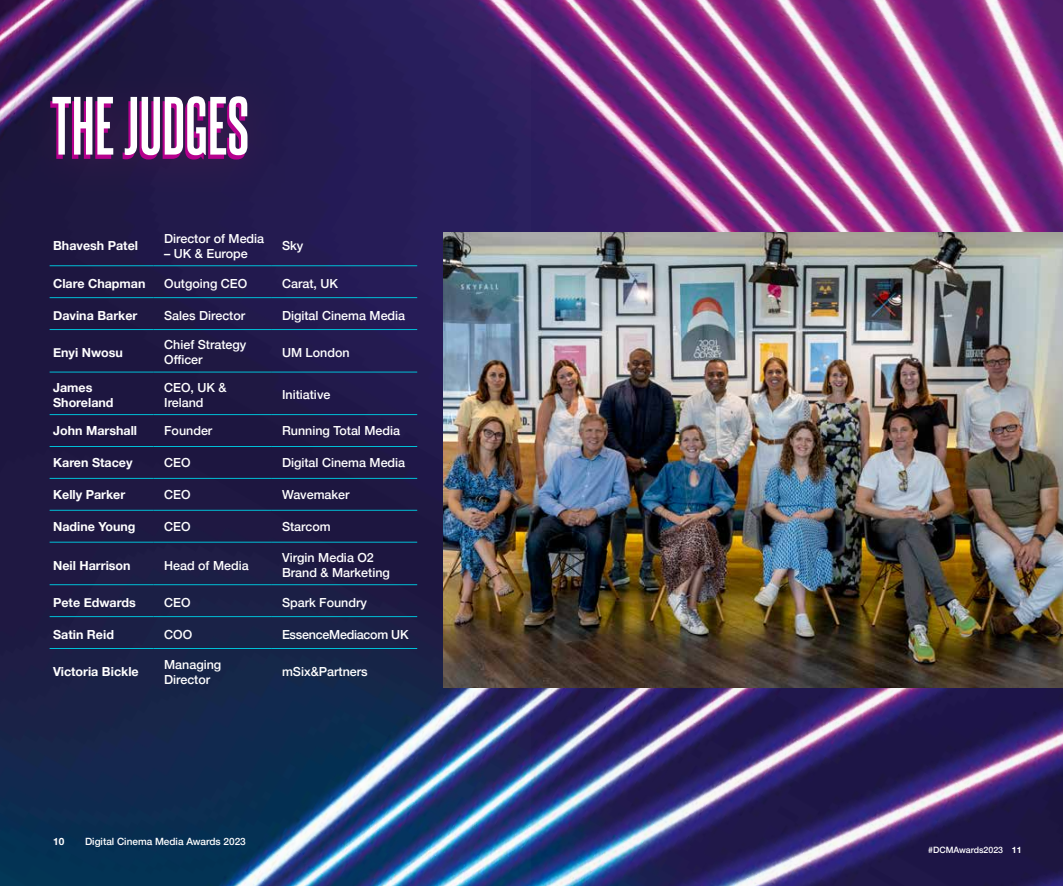
<style>
.page{position:relative;width:1063px;height:886px;background:#fff}
.page>*{position:absolute;margin:0;border:0;box-sizing:border-box;transform-origin:0 0}
.t1{font:700 70.12px "Steelfish Rg";color:#fff}
.t2{font:500 12.5px/15px "Helvetica Neue";color:#fff}
.t3{font:700 12.5px/15px "Helvetica Neue";color:#fff}
.t4{font:500 12.5px "Helvetica Neue";letter-spacing:-.02em;color:#fff}
.t5{font:500 10px "Helvetica Neue";color:#fff}
.t6{font:700 10px "Helvetica Neue";color:#fff}
.t7{font:500 8.75px "Helvetica Neue";color:#fff}
.s1{font-weight:700}
</style>
<div class="page">
<img style="left:0;top:0;width:1063px;height:886px">
<img style="left:444px;top:232px;width:619px;height:455px">
<div style="left:20px;top:67px;width:269px;height:136px;background:#241945"></div>
<hr style="left:50px;top:265px;width:103px;height:1px;background:#00bfd6">
<hr style="left:153px;top:265px;width:118px;height:1px;background:#00bfd6">
<hr style="left:271px;top:265px;width:146px;height:1px;background:#00bfd6">
<hr style="left:50px;top:297px;width:103px;height:1px;background:#00bfd6">
<hr style="left:153px;top:297px;width:118px;height:1px;background:#00bfd6">
<hr style="left:271px;top:297px;width:146px;height:1px;background:#00bfd6">
<hr style="left:50px;top:329px;width:103px;height:1px;background:#00bfd6">
<hr style="left:153px;top:329px;width:118px;height:1px;background:#00bfd6">
<hr style="left:271px;top:329px;width:146px;height:1px;background:#00bfd6">
<hr style="left:50px;top:372px;width:103px;height:1px;background:#00bfd6">
<hr style="left:153px;top:372px;width:118px;height:1px;background:#00bfd6">
<hr style="left:271px;top:372px;width:146px;height:1px;background:#00bfd6">
<hr style="left:50px;top:414px;width:103px;height:1px;background:#00bfd6">
<hr style="left:153px;top:414px;width:118px;height:1px;background:#00bfd6">
<hr style="left:271px;top:414px;width:146px;height:1px;background:#00bfd6">
<hr style="left:50px;top:446px;width:103px;height:1px;background:#00bfd6">
<hr style="left:153px;top:446px;width:118px;height:1px;background:#00bfd6">
<hr style="left:271px;top:446px;width:146px;height:1px;background:#00bfd6">
<hr style="left:50px;top:478px;width:103px;height:1px;background:#00bfd6">
<hr style="left:153px;top:478px;width:118px;height:1px;background:#00bfd6">
<hr style="left:271px;top:478px;width:146px;height:1px;background:#00bfd6">
<hr style="left:50px;top:510px;width:103px;height:1px;background:#00bfd6">
<hr style="left:153px;top:510px;width:118px;height:1px;background:#00bfd6">
<hr style="left:271px;top:510px;width:146px;height:1px;background:#00bfd6">
<hr style="left:50px;top:542px;width:103px;height:1px;background:#00bfd6">
<hr style="left:153px;top:542px;width:118px;height:1px;background:#00bfd6">
<hr style="left:271px;top:542px;width:146px;height:1px;background:#00bfd6">
<hr style="left:50px;top:584px;width:103px;height:1px;background:#00bfd6">
<hr style="left:153px;top:584px;width:118px;height:1px;background:#00bfd6">
<hr style="left:271px;top:584px;width:146px;height:1px;background:#00bfd6">
<hr style="left:50px;top:616px;width:103px;height:1px;background:#00bfd6">
<hr style="left:153px;top:616px;width:118px;height:1px;background:#00bfd6">
<hr style="left:271px;top:616px;width:146px;height:1px;background:#00bfd6">
<hr style="left:50px;top:648px;width:103px;height:1px;background:#00bfd6">
<hr style="left:153px;top:648px;width:118px;height:1px;background:#00bfd6">
<hr style="left:271px;top:648px;width:146px;height:1px;background:#00bfd6">
<h1 class="t1" style="left:52px;top:76px;width:199px">THE JUDGES</h1>
<p class="t3" style="left:53px;top:239px;width:86px">Bhavesh Patel</p>
<p class="t2" style="left:164px;top:230px;width:102px">Director of Media</p>
<p class="t2" style="left:164px;top:245px;width:85px">– UK &amp; Europe</p>
<p class="t2" style="left:282px;top:237px;width:23px">Sky</p>
<p class="t3" style="left:53px;top:276px;width:94px">Clare Chapman</p>
<p class="t2" style="left:164px;top:275px;width:85px">Outgoing CEO</p>
<p class="t2" style="left:282px;top:275px;width:58px">Carat, UK</p>
<p class="t3" style="left:53px;top:308px;width:86px">Davina Barker</p>
<p class="t2" style="left:164px;top:307px;width:83px">Sales Director</p>
<p class="t2" style="left:282px;top:307px;width:125px">Digital Cinema Media</p>
<p class="t3" style="left:53px;top:345px;width:71px">Enyi Nwosu</p>
<p class="t2" style="left:164px;top:336px;width:84px">Chief Strategy<br>Officer</p>
<p class="t2" style="left:282px;top:344px;width:69px">UM London</p>
<p class="t3" style="left:53px;top:380px;width:62px">James<br>Shoreland</p>
<p class="t2" style="left:164px;top:379px;width:64px">CEO, UK &amp;<br>Ireland</p>
<p class="t2" style="left:282px;top:386px;width:50px">Initiative</p>
<p class="t3" style="left:53px;top:423px;width:86px">John Marshall</p>
<p class="t2" style="left:164px;top:422px;width:50px">Founder</p>
<p class="t2" style="left:282px;top:422px;width:120px">Running Total Media</p>
<p class="t3" style="left:53px;top:455px;width:81px">Karen Stacey</p>
<p class="t2" style="left:164px;top:454px;width:28px">CEO</p>
<p class="t2" style="left:282px;top:454px;width:125px">Digital Cinema Media</p>
<p class="t3" style="left:53px;top:487px;width:74px">Kelly Parker</p>
<p class="t2" style="left:164px;top:486px;width:28px">CEO</p>
<p class="t2" style="left:282px;top:486px;width:69px">Wavemaker</p>
<p class="t3" style="left:53px;top:519px;width:84px">Nadine Young</p>
<p class="t2" style="left:164px;top:518px;width:28px">CEO</p>
<p class="t2" style="left:282px;top:518px;width:50px">Starcom</p>
<p class="t3" style="left:53px;top:558px;width:79px">Neil Harrison</p>
<p class="t2" style="left:164px;top:556px;width:86px">Head of Media</p>
<p class="t2" style="left:282px;top:549px;width:109px">Virgin Media O2<br>Brand &amp; Marketing</p>
<p class="t3" style="left:53px;top:595px;width:84px">Pete Edwards</p>
<p class="t2" style="left:164px;top:594px;width:28px">CEO</p>
<p class="t2" style="left:282px;top:594px;width:86px">Spark Foundry</p>
<p class="t3" style="left:53px;top:627px;width:62px">Satin Reid</p>
<p class="t2" style="left:164px;top:626px;width:30px">COO</p>
<p class="t4" style="left:282px;top:624px;width:128px">EssenceMediacom UK</p>
<p class="t3" style="left:53px;top:664px;width:87px">Victoria Bickle</p>
<p class="t2" style="left:164px;top:655px;width:59px">Managing<br>Director</p>
<p class="t2" style="left:282px;top:663px;width:87px">mSix&amp;Partners</p>
<p class="t6" style="left:53px;top:834px;width:13px">10</p>
<p class="t5" style="left:85px;top:833px;width:162px">Digital Cinema Media Awards 2023</p>
<p class="t7" style="left:928px;top:843px;width:95px">#DCMAwards2023 <span class="s1">11</span></p>
</div>
